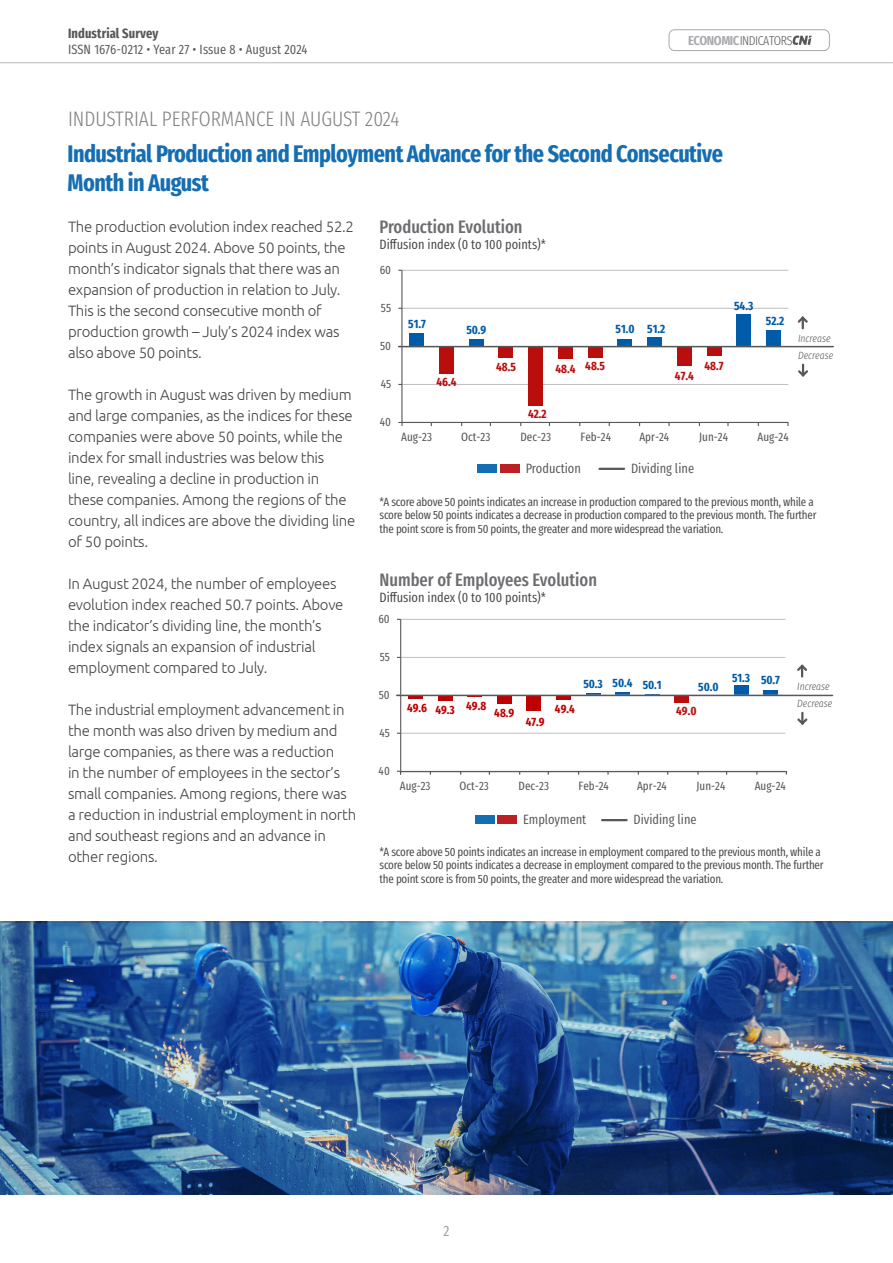
<style>
.page{position:relative;width:893px;height:1263px;background:#fff}
.page>*{position:absolute;margin:0;border:0;box-sizing:border-box;transform-origin:0 0}
.SUBTITULO_azul{font:700 24px/28.5px "Fira Sans Compressed";letter-spacing:-.02em;color:#156eb1}
.SECÇÃO{font:300 21px "Fira Sans Compressed";color:#808285}
.GRA_TAB_-Título_cinza_escuro{font:500 18px "Fira Sans Compressed";color:#6c6d70}
.CORPO_DE_TEXTO_2024{font:300 15px/21px "Ubuntu";letter-spacing:-.02em;color:#454647}
.t1{font:15px "Fira Sans Compressed";color:#454647}
.inGRA_legendas{font:13.5px "Fira Sans Compressed";color:#57585a}
.GRA_TAB_-_Subtítulo_preto{font:13.5px "Fira Sans Compressed";color:#454647}
.t2{font:700 13.5px "Fira Sans Compressed";letter-spacing:.01em;color:#57585a}
.t3{font:300 12.9px "Fira Sans Compressed";letter-spacing:-.035em;color:#57585a}
.GRA_TAB_-_NOTAS{font:12px/13.5px "Fira Sans Compressed";letter-spacing:-.02em;color:#454647}
.t4{font:12px "Fira Sans Compressed";color:#595959}
.t5{font:700 12px "Fira Sans Compressed";letter-spacing:-.005em;color:#005ca9}
.t6{font:700 12px "Fira Sans Compressed";letter-spacing:.005em;color:#b90e0c}
.t7{font:700 12px "Fira Sans Compressed";letter-spacing:.005em;color:#c00000}
.t8{font:italic 300 10.5px "Fira Sans Compressed";color:#57585a}
.s1{font-weight:600;color:#a8a9ad}
</style>
<div class="page">
<hr style="left:0;top:62px;width:893px;height:1px;background:#808285">
<div style="left:669px;top:29px;width:161px;height:22px;border:1px solid #a8a9ad;border-radius:6px"></div>
<svg style="left:793px;top:36px;width:19px;height:9px"></svg>
<hr style="left:401px;top:733px;width:384px;height:1px;background:#bfbfbf">
<hr style="left:401px;top:657px;width:384px;height:1px;background:#bfbfbf">
<hr style="left:401px;top:619px;width:384px;height:1px;background:#bfbfbf">
<hr style="left:408px;top:695px;width:15px;height:3px;background:#c00000">
<svg style="left:438px;top:696px;width:14px;height:5px"></svg>
<svg style="left:467px;top:696px;width:15px;height:1px"></svg>
<div style="left:497px;top:695px;width:15px;height:9px;background:#c00000"></div>
<div style="left:526px;top:695px;width:15px;height:16px;background:#c00000"></div>
<svg style="left:556px;top:696px;width:15px;height:4px"></svg>
<svg style="left:586px;top:693px;width:14px;height:2px"></svg>
<hr style="left:615px;top:692px;width:15px;height:3px;background:#005ca9">
<svg style="left:674px;top:696px;width:15px;height:7px"></svg>
<div style="left:734px;top:685px;width:14px;height:10px;background:#005ca9"></div>
<div style="left:763px;top:690px;width:15px;height:5px;background:#005ca9"></div>
<hr style="left:400px;top:619px;width:1px;height:152px;background:#595959">
<hr style="left:402px;top:384px;width:386px;height:1px;background:#bfbfbf">
<hr style="left:402px;top:308px;width:386px;height:1px;background:#bfbfbf">
<hr style="left:402px;top:270px;width:386px;height:1px;background:#bfbfbf">
<div style="left:409px;top:333px;width:15px;height:13px;background:#005ca9"></div>
<div style="left:439px;top:346px;width:15px;height:28px;background:#b90e0c"></div>
<div style="left:469px;top:339px;width:15px;height:7px;background:#005ca9"></div>
<div style="left:498px;top:346px;width:15px;height:12px;background:#b90e0c"></div>
<div style="left:528px;top:346px;width:15px;height:60px;background:#b90e0c"></div>
<div style="left:558px;top:346px;width:15px;height:12px;background:#b90e0c"></div>
<div style="left:588px;top:346px;width:15px;height:12px;background:#b90e0c"></div>
<div style="left:617px;top:339px;width:15px;height:7px;background:#005ca9"></div>
<div style="left:647px;top:337px;width:15px;height:9px;background:#005ca9"></div>
<div style="left:677px;top:346px;width:15px;height:20px;background:#b90e0c"></div>
<div style="left:706px;top:346px;width:15px;height:10px;background:#b90e0c"></div>
<div style="left:736px;top:314px;width:15px;height:32px;background:#005ca9"></div>
<div style="left:766px;top:330px;width:15px;height:16px;background:#005ca9"></div>
<hr style="left:401px;top:270px;width:1px;height:152px;background:#595959">
<hr style="left:401px;top:771px;width:385px;height:1px;background:#4f5252">
<svg style="left:797px;top:665px;width:10px;height:12px"></svg>
<svg style="left:797px;top:712px;width:10px;height:13px"></svg>
<hr style="left:397px;top:695px;width:436px;height:1px;background:#57585a">
<svg style="left:798px;top:316px;width:10px;height:13px"></svg>
<svg style="left:798px;top:364px;width:10px;height:12px"></svg>
<hr style="left:399px;top:346px;width:434px;height:1px;background:#57585a">
<hr style="left:402px;top:422px;width:386px;height:1px;background:#595959">
<img style="left:0;top:923px;width:893px;height:271px">
<div style="left:477px;top:464px;width:20px;height:9px;background:#146eb2"></div>
<div style="left:500px;top:464px;width:20px;height:9px;background:#ba2024"></div>
<hr style="left:599px;top:468px;width:25px;height:2px;background:#57585a">
<div style="left:475px;top:816px;width:20px;height:8px;background:#146eb2"></div>
<div style="left:498px;top:816px;width:19px;height:8px;background:#ba2024"></div>
<hr style="left:602px;top:819px;width:25px;height:2px;background:#57585a">
<p class="t2" style="left:68px;top:22px;width:92px">Industrial Survey</p>
<p class="inGRA_legendas" style="left:68px;top:40px;width:241px">ISSN 1676-0212 • Year 27 • Issue 8 • August 2024</p>
<p class="SECÇÃO" style="left:68px;top:104px;width:333px">INDUSTRIAL PERFORMANCE IN AUGUST 2024</p>
<p class="t3" style="left:688px;top:31px;width:106px"><span class="s1">ECONOMIC</span>INDICATORS</p>
<p class="SUBTITULO_azul" style="left:68px;top:138px;width:657px">Industrial Production and Employment Advance for the Second Consecutive<br>Month in August</p>
<p class="CORPO_DE_TEXTO_2024" style="left:68px;top:216px;width:287px">The production evolution index reached 52.2 points in August 2024. Above 50 points, the month’s indicator signals that there was an expansion of production in relation to July.<br>This is the second consecutive month of production growth – July’s 2024 index was also above 50 points.</p>
<p class="CORPO_DE_TEXTO_2024" style="left:68px;top:384px;width:289px">The growth in August was driven by medium and large companies, as the indices for these companies were above 50 points, while the index for small industries was below this<br>line, revealing a decline in production in these companies. Among the regions of the country, all indices are above the dividing line of 50 points.</p>
<p class="CORPO_DE_TEXTO_2024" style="left:68px;top:573px;width:277px">In August 2024, the number of employees evolution index reached 50.7 points. Above the indicator’s dividing line, the month’s index signals an expansion of industrial employment compared to July.</p>
<p class="CORPO_DE_TEXTO_2024" style="left:68px;top:699px;width:290px">The industrial employment advancement in the month was also driven by medium and large companies, as there was a reduction<br>in the number of employees in the sector’s small companies. Among regions, there was a reduction in industrial employment in north and southeast regions and an advance in other regions.</p>
<p class="GRA_TAB_-Título_cinza_escuro" style="left:380px;top:212px;width:145px">Production Evolution</p>
<p class="GRA_TAB_-_Subtítulo_preto" style="left:380px;top:234px;width:168px">Diffusion index (0 to 100 points)*</p>
<p class="t4" style="left:380px;top:260px;width:13px">60</p>
<p class="t4" style="left:381px;top:298px;width:12px">55</p>
<p class="t4" style="left:380px;top:336px;width:12px">50</p>
<p class="t4" style="left:381px;top:374px;width:12px">45</p>
<p class="t4" style="left:380px;top:413px;width:13px">40</p>
<p class="t5" style="left:408px;top:314px;width:19px">51.7</p>
<p class="t5" style="left:466px;top:320px;width:22px">50.9</p>
<p class="t6" style="left:436px;top:372px;width:22px">46.4</p>
<p class="t6" style="left:496px;top:357px;width:21px">48.5</p>
<p class="t5" style="left:616px;top:319px;width:51px">51.0 51.2</p>
<p class="t5" style="left:734px;top:295px;width:21px">54.3</p>
<p class="t6" style="left:555px;top:357px;width:51px">48.4 48.5</p>
<p class="t6" style="left:675px;top:365px;width:20px">47.4</p>
<p class="t6" style="left:704px;top:356px;width:21px">48.7</p>
<p class="t6" style="left:528px;top:404px;width:20px">42.2</p>
<p class="t5" style="left:766px;top:310px;width:20px">52.2</p>
<p class="t4" style="left:401px;top:428px;width:32px">Aug-23</p>
<p class="t4" style="left:461px;top:428px;width:31px">Oct-23</p>
<p class="t4" style="left:520px;top:428px;width:32px">Dec-23</p>
<p class="t4" style="left:581px;top:428px;width:32px">Feb-24</p>
<p class="t4" style="left:639px;top:428px;width:31px">Apr-24</p>
<p class="t4" style="left:699px;top:428px;width:30px">Jun-24</p>
<p class="t4" style="left:758px;top:428px;width:33px">Aug-24</p>
<p class="t8" style="left:798px;top:331px;width:34px">Increase</p>
<p class="t8" style="left:798px;top:348px;width:37px">Decrease</p>
<p class="inGRA_legendas" style="left:526px;top:458px;width:57px">Production</p>
<p class="inGRA_legendas" style="left:631px;top:458px;width:65px">Dividing line</p>
<p class="GRA_TAB_-_NOTAS" style="left:380px;top:495px;width:438px">*A score above 50 points indicates an increase in production compared to the previous month, while a score below 50 points indicates a decrease in production compared to the previous month. The further the point score is from 50 points, the greater and more widespread the variation.</p>
<p class="GRA_TAB_-Título_cinza_escuro" style="left:380px;top:565px;width:219px">Number of Employees Evolution</p>
<p class="GRA_TAB_-_Subtítulo_preto" style="left:380px;top:587px;width:168px">Diffusion index (0 to 100 points)*</p>
<p class="t4" style="left:378px;top:609px;width:13px">60</p>
<p class="t4" style="left:380px;top:647px;width:12px">55</p>
<p class="t4" style="left:379px;top:685px;width:12px">50</p>
<p class="t4" style="left:379px;top:723px;width:12px">45</p>
<p class="t7" style="left:407px;top:698px;width:81px">49.6 49.3 49.8</p>
<p class="t7" style="left:494px;top:703px;width:22px">48.9</p>
<p class="t7" style="left:526px;top:712px;width:20px">47.9</p>
<p class="t7" style="left:555px;top:699px;width:21px">49.4</p>
<p class="t5" style="left:583px;top:673px;width:80px">50.3 50.4 50.1</p>
<p class="t5" style="left:698px;top:677px;width:22px">50.0</p>
<p class="t6" style="left:676px;top:701px;width:22px">49.0</p>
<p class="t5" style="left:732px;top:669px;width:49px">51.3 50.7</p>
<p class="t4" style="left:379px;top:761px;width:13px">40</p>
<p class="t4" style="left:400px;top:776px;width:32px">Aug-23</p>
<p class="t4" style="left:460px;top:776px;width:31px">Oct-23</p>
<p class="t4" style="left:519px;top:776px;width:32px">Dec-23</p>
<p class="t4" style="left:578px;top:776px;width:32px">Feb-24</p>
<p class="t4" style="left:637px;top:776px;width:31px">Apr-24</p>
<p class="t4" style="left:697px;top:776px;width:30px">Jun-24</p>
<p class="t4" style="left:755px;top:776px;width:33px">Aug-24</p>
<p class="t8" style="left:797px;top:679px;width:34px">Increase</p>
<p class="t8" style="left:797px;top:696px;width:37px">Decrease</p>
<p class="inGRA_legendas" style="left:523px;top:809px;width:65px">Employment</p>
<p class="inGRA_legendas" style="left:634px;top:809px;width:65px">Dividing line</p>
<p class="GRA_TAB_-_NOTAS" style="left:380px;top:845px;width:446px">*A score above 50 points indicates an increase in employment compared to the previous month, while a score below 50 points indicates a decrease in employment compared to the previous month. The further the point score is from 50 points, the greater and more widespread the variation.</p>
<p class="t1" style="left:443px;top:1219px;width:8px">2</p>
</div>
